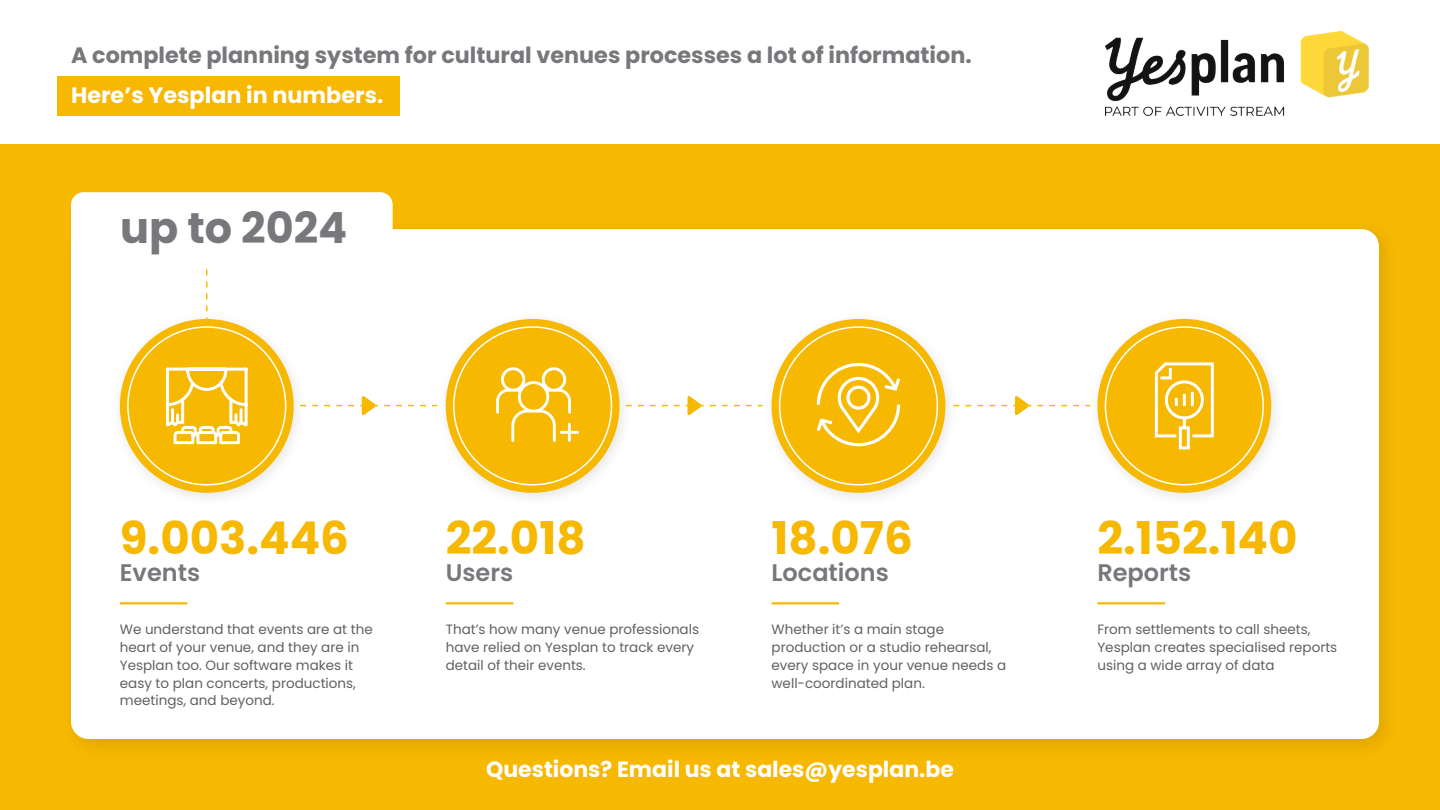
<style>
.page{position:relative;width:1440px;height:810px;background:#fff}
.page>*{position:absolute;margin:0;border:0;box-sizing:border-box;transform-origin:0 0}
.t1{font:700 45.15px "Poppins";color:#f6b801}
.t2{font:700 42.97px "Poppins";color:#77787b}
.t3{font:600 24px "Poppins";color:#77787b}
.t4{font:700 22.27px "Poppins";color:#77787b}
.t5{font:700 22.27px "Poppins";color:#fff}
.t6{font:700 21.98px "Poppins";color:#fff}
.t7{font:13.5px/17.7px "Poppins";color:#60615e}
</style>
<div class="page">
<div style="left:0;top:144px;width:1440px;height:666px;background:#f6b801"></div>
<img style="left:1105px;top:31px;width:263px;height:84px">
<div style="left:58px;top:76px;width:342px;height:39px;background:#f6b801"></div>
<div style="left:71px;top:229px;width:1315px;height:518px;background:#e7ad00"></div>
<div style="left:71px;top:229px;width:1308px;height:510px;background:#fff;border-radius:17px"></div>
<hr style="left:446px;top:602px;width:67px;height:2px;background:#f6b801">
<img style="left:437px;top:319px;width:189px;height:179px">
<div style="left:446px;top:319px;width:174px;height:174px;background:#f6b801;border-radius:50%"></div>
<svg style="left:496px;top:367px;width:83px;height:75px"></svg>
<hr style="left:772px;top:602px;width:67px;height:2px;background:#f6b801">
<img style="left:771px;top:319px;width:178px;height:179px">
<div style="left:772px;top:319px;width:173px;height:174px;background:#f6b801;border-radius:50%"></div>
<svg style="left:816px;top:362px;width:85px;height:85px"></svg>
<hr style="left:1097px;top:602px;width:68px;height:2px;background:#f6b801">
<img style="left:1090px;top:319px;width:185px;height:179px">
<div style="left:1097px;top:319px;width:174px;height:174px;background:#f6b801;border-radius:50%"></div>
<svg style="left:1154px;top:362px;width:60px;height:88px"></svg>
<svg style="left:71px;top:192px;width:322px;height:114px"></svg>
<svg style="left:312px;top:396px;width:125px;height:20px"></svg>
<svg style="left:626px;top:396px;width:137px;height:20px"></svg>
<svg style="left:953px;top:396px;width:137px;height:20px"></svg>
<hr style="left:120px;top:602px;width:67px;height:2px;background:#f6b801">
<img style="left:119px;top:306px;width:188px;height:192px">
<div style="left:120px;top:319px;width:174px;height:174px;background:#f6b801;border-radius:50%"></div>
<svg style="left:165px;top:367px;width:83px;height:78px"></svg>
<h3 class="t4" style="left:71px;top:42px;width:902px">A complete planning system for cultural venues processes a lot of information.</h3>
<h3 class="t5" style="left:71px;top:82px;width:314px">Here’s Yesplan in numbers.</h3>
<h2 class="t2" style="left:120px;top:203px;width:229px">up to 2024</h2>
<h1 class="t1" style="left:120px;top:512px;width:231px">9.003.446</h1>
<h3 class="t3" style="left:120px;top:559px;width:82px">Events</h3>
<p class="t7" style="left:120px;top:621px;width:254px">We understand that events are at the heart of your venue, and they are in<br>Yesplan too. Our software makes it easy to plan concerts, productions, meetings, and beyond.</p>
<h1 class="t1" style="left:446px;top:512px;width:141px">22.018</h1>
<h3 class="t3" style="left:446px;top:559px;width:69px">Users</h3>
<p class="t7" style="left:446px;top:621px;width:255px">That’s how many venue professionals have relied on Yesplan to track every detail of their events.</p>
<h1 class="t1" style="left:772px;top:512px;width:143px">18.076</h1>
<h3 class="t3" style="left:772px;top:559px;width:119px">Locations</h3>
<p class="t7" style="left:772px;top:621px;width:236px">Whether it’s a main stage production or a studio rehearsal, every space in your venue needs a well-coordinated plan.</p>
<h3 class="t6" style="left:486px;top:757px;width:469px">Questions? Email us at sales@yesplan.be</h3>
<h1 class="t1" style="left:1097px;top:512px;width:202px">2.152.140</h1>
<h3 class="t3" style="left:1097px;top:559px;width:95px">Reports</h3>
<p class="t7" style="left:1097px;top:621px;width:241px">From settlements to call sheets,<br>Yesplan creates specialised reports using a wide array of data</p>
</div>
